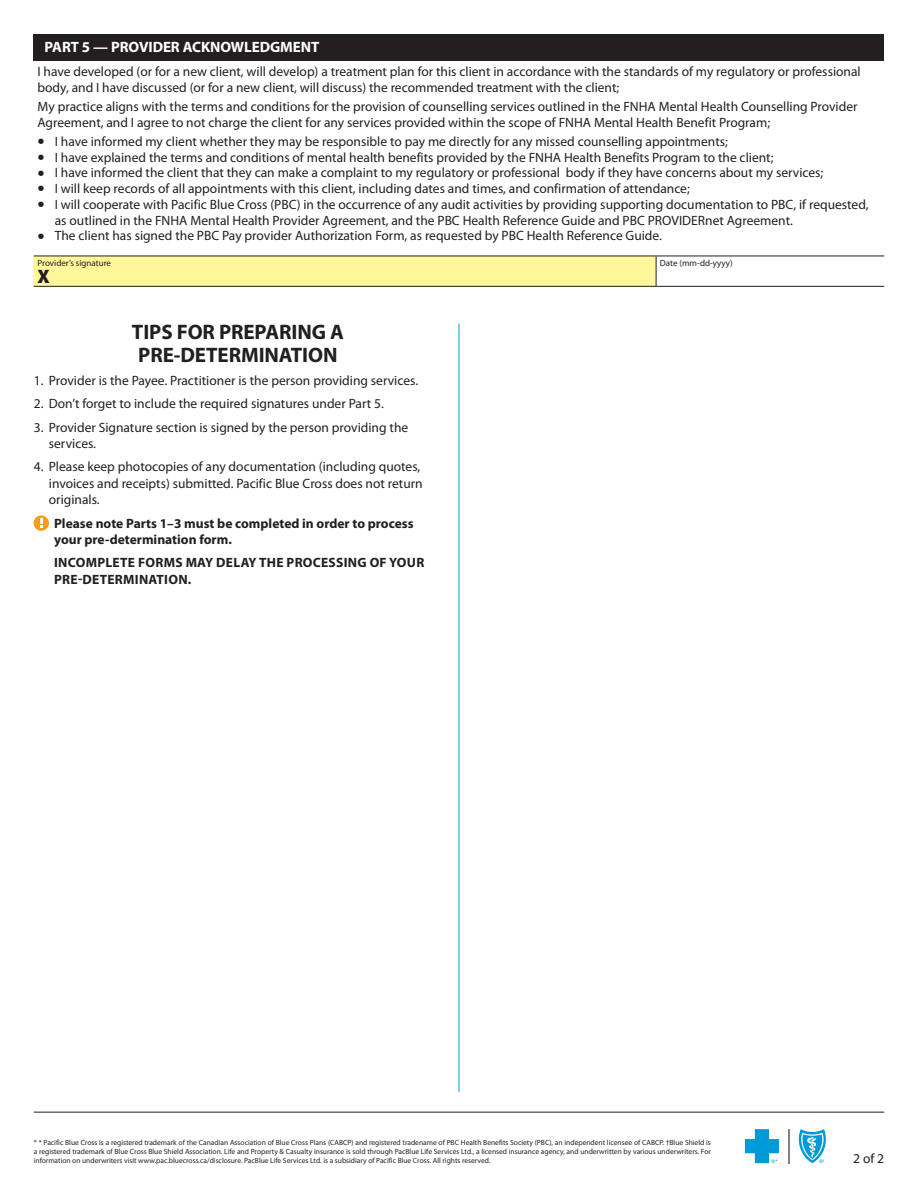
<style>
.page{position:relative;width:918px;height:1188px;background:#fff}
.page>*{position:absolute;margin:0;border:0;box-sizing:border-box;transform-origin:0 0}
.t1{font:700 21px/22.5px "Myriad Pro";letter-spacing:-.005em;color:#231f20;text-align:center}
.t2{font:900 19.5px "Myriad Pro";color:#231f20}
.t3{font:700 15px "Myriad Pro";letter-spacing:-.005em;color:#fff}
.t4{font:13.5px/16.5px "Myriad Pro";color:#231f20}
.t5{font:700 13.5px/16.5px "Myriad Pro";color:#231f20}
.t6{font:700 13.5px/16.5px "Myriad Pro";letter-spacing:.02em;color:#231f20}
.t7{font:9px "Myriad Pro";color:#231f20}
.t8{font:7.5px/9px "Myriad Pro";color:#231f20;text-align:justify}
.s1{font-size:25.5px}
</style>
<div class="page">
<svg style="left:34px;top:516px;width:15px;height:15px"></svg>
<hr style="left:34px;top:1112px;width:850px;height:1px;background:#231f20">
<div style="left:34px;top:34px;width:850px;height:27px;background:#231f20"></div>
<div style="left:34px;top:256px;width:622px;height:30px;background:#fff79a"></div>
<hr style="left:34px;top:256px;width:622px;height:1px;background:#231f20">
<hr style="left:656px;top:256px;width:1px;height:30px;background:#231f20">
<hr style="left:656px;top:256px;width:228px;height:1px;background:#231f20">
<hr style="left:34px;top:286px;width:622px;height:1px;background:#231f20">
<hr style="left:656px;top:286px;width:228px;height:1px;background:#231f20">
<hr style="left:459px;top:324px;width:1px;height:768px;background:#009ad9">
<svg style="left:798px;top:1129px;width:28px;height:34px"></svg>
<hr style="left:788px;top:1129px;width:1px;height:34px;background:#808285">
<svg style="left:745px;top:1129px;width:34px;height:34px"></svg>
<p class="t3" style="left:45px;top:37px;width:276px">PART 5 — PROVIDER ACKNOWLEDGMENT</p>
<p class="t4" style="left:38px;top:64px;width:825px;line-height:15.8px">I have developed (or for a new client, will develop) a treatment plan for this client in accordance with the standards of my regulatory or professional body, and I have discussed (or for a new client, will discuss) the recommended treatment with the client;</p>
<p class="t4" style="left:38px;top:98px;width:822px;line-height:15.8px">My practice aligns with the terms and conditions for the provision of counselling services outlined in the FNHA Mental Health Counselling Provider<br>Agreement, and I agree to not charge the client for any services provided within the scope of FNHA Mental Health Benefit Program;</p>
<p class="t4" style="left:38px;top:133px;width:692px"><span class="s1">•</span> I have informed my client whether they may be responsible to pay me directly for any missed counselling appointments;</p>
<p class="t4" style="left:38px;top:149px;width:737px"><span class="s1">•</span> I have explained the terms and conditions of mental health benefits provided by the FNHA Health Benefits Program to the client;</p>
<p class="t4" style="left:38px;top:164px;width:787px"><span class="s1">•</span> I have informed the client that they can make a complaint to my regulatory or professional body if they have concerns about my services;</p>
<p class="t4" style="left:38px;top:180px;width:654px"><span class="s1">•</span> I will keep records of all appointments with this client, including dates and times, and confirmation of attendance;</p>
<p class="t4" style="left:55px;top:196px;width:815px;line-height:15.8px;text-indent:-17px"><span class="s1">•</span> I will cooperate with Pacific Blue Cross (PBC) in the occurrence of any audit activities by providing supporting documentation to PBC, if requested, as outlined in the FNHA Mental Health Provider Agreement, and the PBC Health Reference Guide and PBC PROVIDERnet Agreement.</p>
<p class="t4" style="left:38px;top:227px;width:626px"><span class="s1">•</span> The client has signed the PBC Pay provider Authorization Form, as requested by PBC Health Reference Guide.</p>
<p class="t7" style="left:38px;top:258px;width:75px">Provider’s signature</p>
<h2 class="t2" style="left:38px;top:263px;width:14px">X</h2>
<p class="t7" style="left:660px;top:258px;width:74px">Date (mm-dd-yyyy)</p>
<h1 class="t1" style="left:132px;top:320px;width:213px">TIPS FOR PREPARING A<br>PRE-DETERMINATION</h1>
<p class="t4" style="left:34px;top:372px;width:386px">1. Provider is the Payee. Practitioner is the person providing services.</p>
<p class="t4" style="left:34px;top:395px;width:352px">2. Don’t forget to include the required signatures under Part 5.</p>
<p class="t4" style="left:49px;top:419px;width:361px;text-indent:-15px">3. Provider Signature section is signed by the person providing the services.</p>
<p class="t4" style="left:49px;top:458px;width:375px;text-indent:-15px">4. Please keep photocopies of any documentation (including quotes, invoices and receipts) submitted. Pacific Blue Cross does not return originals.</p>
<p class="t5" style="left:54px;top:514px;width:361px">Please note Parts 1–3 must be completed in order to process your pre-determination form.</p>
<p class="t6" style="left:54px;top:554px;width:372px">INCOMPLETE FORMS MAY DELAY THE PROCESSING OF YOUR<br>PRE-DETERMINATION.</p>
<p class="t8" style="left:34px;top:1138px;width:679px">® * Pacific Blue Cross is a registered trademark of the Canadian Association of Blue Cross Plans (CABCP) and registered tradename of PBC Health Benefits Society (PBC), an independent licensee of CABCP. †Blue Shield is a registered trademark of Blue Cross Blue Shield Association. Life and Property &amp; Casualty insurance is sold through PacBlue Life Services Ltd., a licensed insurance agency, and underwritten by various underwriters. For information on underwriters visit www.pac.bluecross.ca/disclosure. PacBlue Life Services Ltd. is a subsidiary of Pacific Blue Cross. All rights reserved.</p>
<p class="t4" style="left:853px;top:1150px;width:32px">2 of 2</p>
</div>
